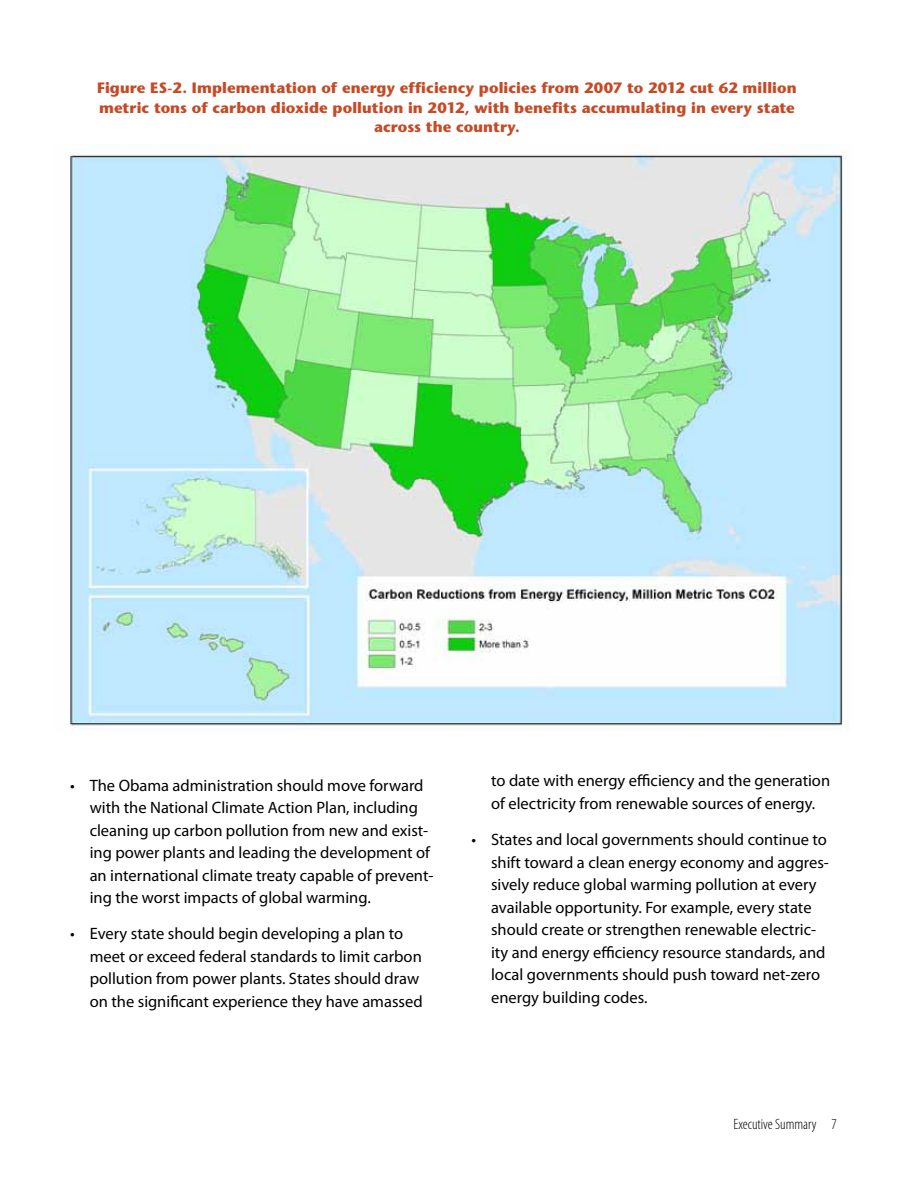
<style>
.page{position:relative;width:918px;height:1188px;background:#fff}
.page>*{position:absolute;margin:0;border:0;box-sizing:border-box;transform-origin:0 0}
.t1{font:16.5px/22.5px "Myriad Pro";color:#000}
.t2{font:700 15px/19.5px "Stone Sans";letter-spacing:.005em;color:#c54a26;text-align:center}
.t3{font:300 condensed 15px "Myriad Pro";color:#000}
</style>
<div class="page">
<img style="left:70px;top:151px;width:778px;height:579px">
<p class="t2" style="left:97px;top:78px;width:701px">Figure ES-2. Implementation of energy efficiency policies from 2007 to 2012 cut 62 million metric tons of carbon dioxide pollution in 2012, with benefits accumulating in every state across the country.</p>
<p class="t1" style="left:90px;top:774px;width:345px;text-indent:-20px">• The Obama administration should move forward with the National Climate Action Plan, including cleaning up carbon pollution from new and exist&shy;ing power plants and leading the development of an international climate treaty capable of prevent&shy;ing the worst impacts of global warming.</p>
<p class="t1" style="left:90px;top:922px;width:334px;text-indent:-20px">• Every state should begin developing a plan to meet or exceed federal standards to limit carbon pollution from power plants. States should draw on the significant experience they have amassed</p>
<p class="t1" style="left:491px;top:769px;width:341px">to date with energy efficiency and the generation of electricity from renewable sources of energy.</p>
<p class="t1" style="left:491px;top:828px;width:339px;text-indent:-20px">• States and local governments should continue to shift toward a clean energy economy and aggres&shy;sively reduce global warming pollution at every available opportunity. For example, every state should create or strengthen renewable electric&shy;ity and energy efficiency resource standards, and local governments should push toward net-zero energy building codes.</p>
<p class="t3" style="left:734px;top:1116px;width:105px">Executive Summary 7</p>
</div>
